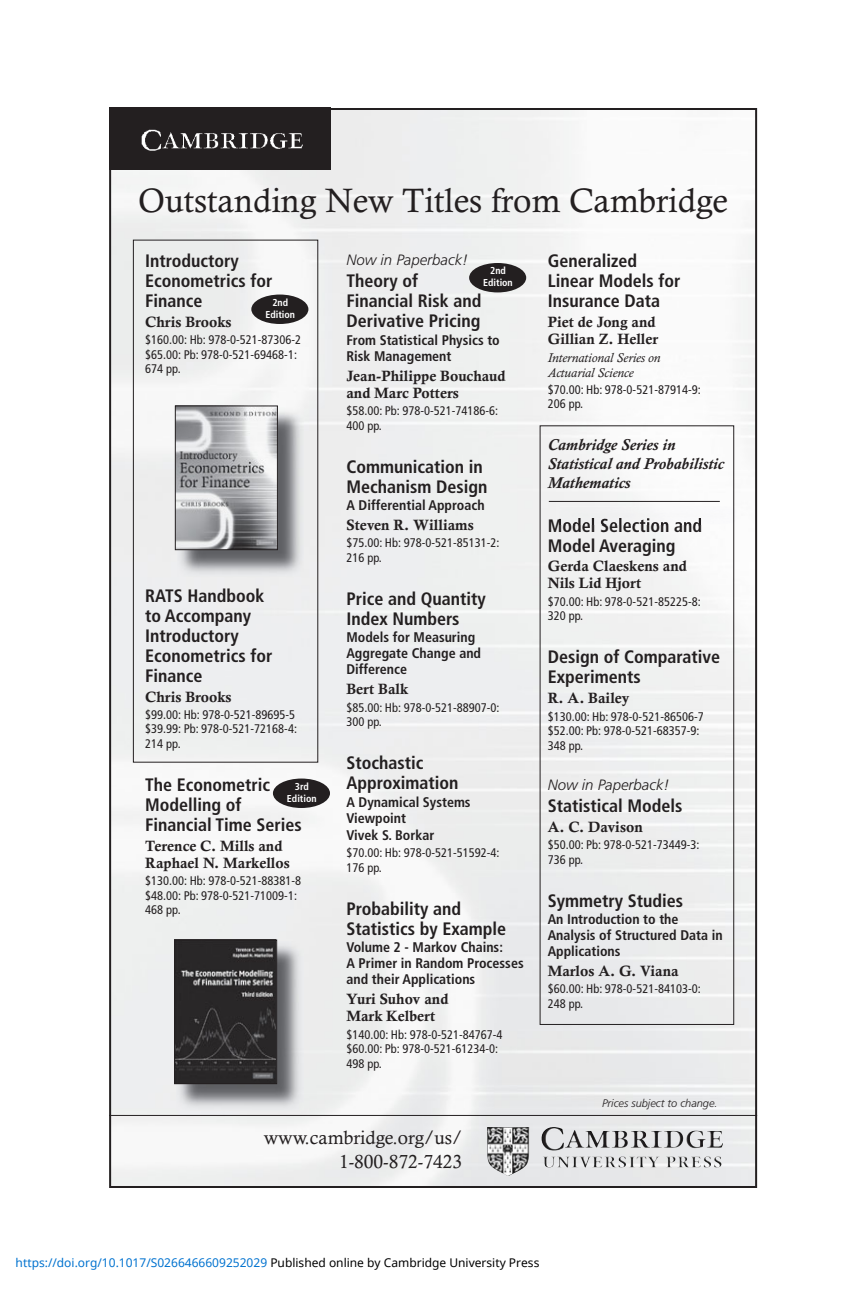
<style>
.page{position:relative;width:864px;height:1296px;background:#fff}
.page>*{position:absolute;margin:0;border:0;box-sizing:border-box;transform-origin:0 0}
.t1{font:34px "Calisto MT Std";color:#231f20}
.t2{font:19px/24px "Calisto MT Std";color:#231f20;text-align:right}
.t3{font:700 condensed 18px/20px "Frutiger";color:#231f20}
.t4{font:italic 700 16px/19px "Calisto MT Std";color:#231f20}
.t5{font:700 15px/17px "Calisto MT Std";color:#231f20}
.t6{font:italic 300 15px "Frutiger";color:#231f20}
.t7{font:700 condensed 14px/16px "Frutiger";color:#231f20}
.t8{font:italic 13px/15px "Calisto MT Std";color:#231f20}
.t9{font:condensed 12.4px/14.4px "Frutiger";color:#231f20}
.t10{font:12px "Noto Sans";color:#0172cf}
.t11{font:italic 300 11px "Frutiger";color:#231f20}
.t12{font:700 condensed 10px/12px "Frutiger";color:#fff;text-align:center}
.s1{color:#000}
</style>
<div class="page">
<img style="left:112px;top:111px;width:642px;height:1074px">
<img style="left:109px;top:108px;width:221px;height:61px">
<img style="left:487px;top:1127px;width:218px;height:49px">
<hr style="left:109px;top:1115px;width:648px;height:1px;background:#231f20">
<div style="left:133px;top:240px;width:185px;height:522px;border:1px solid #231f20"></div>
<img style="left:177px;top:408px;width:127px;height:169px">
<img style="left:177px;top:408px;width:99px;height:140px">
<div style="left:175px;top:406px;width:103px;height:144px;border:1px solid #231f20"></div>
<div style="left:560px;top:506px;width:177px;height:18px;background:#f6f6f7"></div>
<img style="left:691px;top:518px;width:11px;height:6px">
<img style="left:560px;top:518px;width:131px;height:6px">
<hr style="left:549px;top:501px;width:171px;height:1px;background:#231f20">
<div style="left:540px;top:426px;width:194px;height:599px;border:1px solid #231f20"></div>
<img style="left:176px;top:942px;width:127px;height:169px">
<img style="left:176px;top:942px;width:99px;height:140px">
<div style="left:174px;top:940px;width:103px;height:144px;border:1px solid #231f20"></div>
<div style="left:251px;top:295px;width:57px;height:29px;background:#231f20;border-radius:50%"></div>
<div style="left:273px;top:779px;width:57px;height:29px;background:#231f20;border-radius:50%"></div>
<div style="left:469px;top:263px;width:57px;height:29px;background:#231f20;border-radius:50%"></div>
<h1 class="t1" style="left:138px;top:187px;width:591px">Outstanding New Titles from Cambridge</h1>
<h3 class="t3" style="left:145px;top:252px;width:129px">Introductory<br>Econometrics for<br>Finance</h3>
<p class="t5" style="left:145px;top:315px;width:88px">Chris Brooks</p>
<p class="t9" style="left:145px;top:334px;width:158px">$160.00: Hb: 978-0-521-87306-2 $65.00: Pb: 978-0-521-69468-1:<br>674 pp.</p>
<p class="t12" style="left:265px;top:297px;width:31px">2nd<br>Edition</p>
<h3 class="t3" style="left:145px;top:587px;width:129px">RATS Handbook to Accompany<br>Introductory<br>Econometrics for<br>Finance</h3>
<p class="t5" style="left:145px;top:690px;width:88px">Chris Brooks</p>
<p class="t9" style="left:145px;top:708px;width:153px">$99.00: Hb: 978-0-521-89695-5 $39.99: Pb: 978-0-521-72168-4:<br>214 pp.</p>
<h3 class="t3" style="left:145px;top:776px;width:158px">The Econometric<br>Modelling of<br>Financial Time Series</h3>
<p class="t5" style="left:145px;top:839px;width:146px">Terence C. Mills and<br>Raphael N. Markellos</p>
<p class="t9" style="left:145px;top:875px;width:158px">$130.00: Hb: 978-0-521-88381-8 $48.00: Pb: 978-0-521-71009-1:<br>468 pp.</p>
<p class="t12" style="left:287px;top:781px;width:31px">3rd<br>Edition</p>
<p class="t6" style="left:346px;top:254px;width:123px">Now in Paperback!</p>
<h3 class="t3" style="left:346px;top:273px;width:137px">Theory of<br>Financial Risk and<br>Derivative Pricing</h3>
<p class="t7" style="left:346px;top:333px;width:155px">From Statistical Physics to<br>Risk Management</p>
<p class="t5" style="left:346px;top:369px;width:161px">Jean-Philippe Bouchaud and Marc Potters</p>
<p class="t9" style="left:346px;top:405px;width:153px">$58.00: Pb: 978-0-521-74186-6:<br>400 pp.</p>
<h3 class="t3" style="left:346px;top:458px;width:143px">Communication in<br>Mechanism Design</h3>
<p class="t7" style="left:346px;top:498px;width:140px">A Differential Approach</p>
<p class="t5" style="left:346px;top:518px;width:129px">Steven R. Williams</p>
<p class="t9" style="left:346px;top:537px;width:155px">$75.00: Hb: 978-0-521-85131-2:<br>216 pp.</p>
<h3 class="t3" style="left:346px;top:590px;width:141px">Price and Quantity<br>Index Numbers</h3>
<p class="t7" style="left:346px;top:631px;width:136px">Models for Measuring<br>Aggregate Change and<br>Difference</p>
<p class="t5" style="left:346px;top:682px;width:63px">Bert Balk</p>
<p class="t9" style="left:346px;top:701px;width:155px">$85.00: Hb: 978-0-521-88907-0:<br>300 pp.</p>
<h3 class="t3" style="left:346px;top:754px;width:114px">Stochastic<br>Approximation</h3>
<p class="t7" style="left:346px;top:795px;width:126px">A Dynamical Systems<br>Viewpoint</p>
<p class="t7" style="left:346px;top:828px;width:89px">Vivek S. Borkar</p>
<p class="t9" style="left:346px;top:847px;width:155px">$70.00: Hb: 978-0-521-51592-4:<br>176 pp.</p>
<h3 class="t3" style="left:346px;top:900px;width:161px">Probability and<br>Statistics by Example</h3>
<p class="t7" style="left:346px;top:941px;width:179px">Volume 2 - Markov Chains:<br>A Primer in Random Processes and their Applications</p>
<p class="t5" style="left:346px;top:992px;width:104px">Yuri Suhov and<br>Mark Kelbert</p>
<p class="t9" style="left:346px;top:1028px;width:158px">$140.00: Hb: 978-0-521-84767-4 $60.00: Pb: 978-0-521-61234-0:<br>498 pp.</p>
<p class="t12" style="left:483px;top:265px;width:31px">2nd<br>Edition</p>
<h2 class="t2" style="left:264px;top:1128px;width:200px">www.cambridge.org/us/<br>1-800-872-7423</h2>
<h3 class="t3" style="left:548px;top:252px;width:134px">Generalized<br>Linear Models for<br>Insurance Data</h3>
<p class="t5" style="left:548px;top:315px;width:112px">Piet de Jong and<br>Gillian Z. Heller</p>
<p class="t8" style="left:548px;top:350px;width:114px">International Series on<br>Actuarial Science</p>
<p class="t9" style="left:548px;top:383px;width:155px">$70.00: Hb: 978-0-521-87914-9:<br>206 pp.</p>
<p class="t4" style="left:548px;top:437px;width:178px">Cambridge Series in<br>Statistical and Probabilistic<br>Mathematics</p>
<h3 class="t3" style="left:548px;top:517px;width:156px">Model Selection and<br>Model Averaging</h3>
<p class="t5" style="left:548px;top:559px;width:141px">Gerda Claeskens and<br>Nils Lid Hjort</p>
<p class="t9" style="left:548px;top:595px;width:155px">$70.00: Hb: 978-0-521-85225-8:<br>320 pp.</p>
<h3 class="t3" style="left:548px;top:648px;width:174px">Design of Comparative<br>Experiments</h3>
<p class="t5" style="left:548px;top:691px;width:83px">R. A. Bailey</p>
<p class="t9" style="left:548px;top:710px;width:158px">$130.00: Hb: 978-0-521-86506-7 $52.00: Pb: 978-0-521-68357-9:<br>348 pp.</p>
<p class="t6" style="left:548px;top:778px;width:123px">Now in Paperback!</p>
<h3 class="t3" style="left:548px;top:797px;width:136px">Statistical Models</h3>
<p class="t5" style="left:548px;top:820px;width:97px">A. C. Davison</p>
<p class="t9" style="left:548px;top:839px;width:153px">$50.00: Pb: 978-0-521-73449-3:<br>736 pp.</p>
<h3 class="t3" style="left:548px;top:892px;width:137px">Symmetry Studies</h3>
<p class="t7" style="left:548px;top:912px;width:176px">An Introduction to the<br>Analysis of Structured Data in<br>Applications</p>
<p class="t5" style="left:548px;top:964px;width:133px">Marlos A. G. Viana</p>
<p class="t9" style="left:548px;top:983px;width:155px">$60.00: Hb: 978-0-521-84103-0:<br>248 pp.</p>
<p class="t11" style="left:602px;top:1098px;width:117px">Prices subject to change.</p>
<p class="t10" style="left:16px;top:1255px;width:525px">https://doi.org/10.1017/S0266466609252029 <span class="s1">Published online by Cambridge University Press</span></p>
</div>
